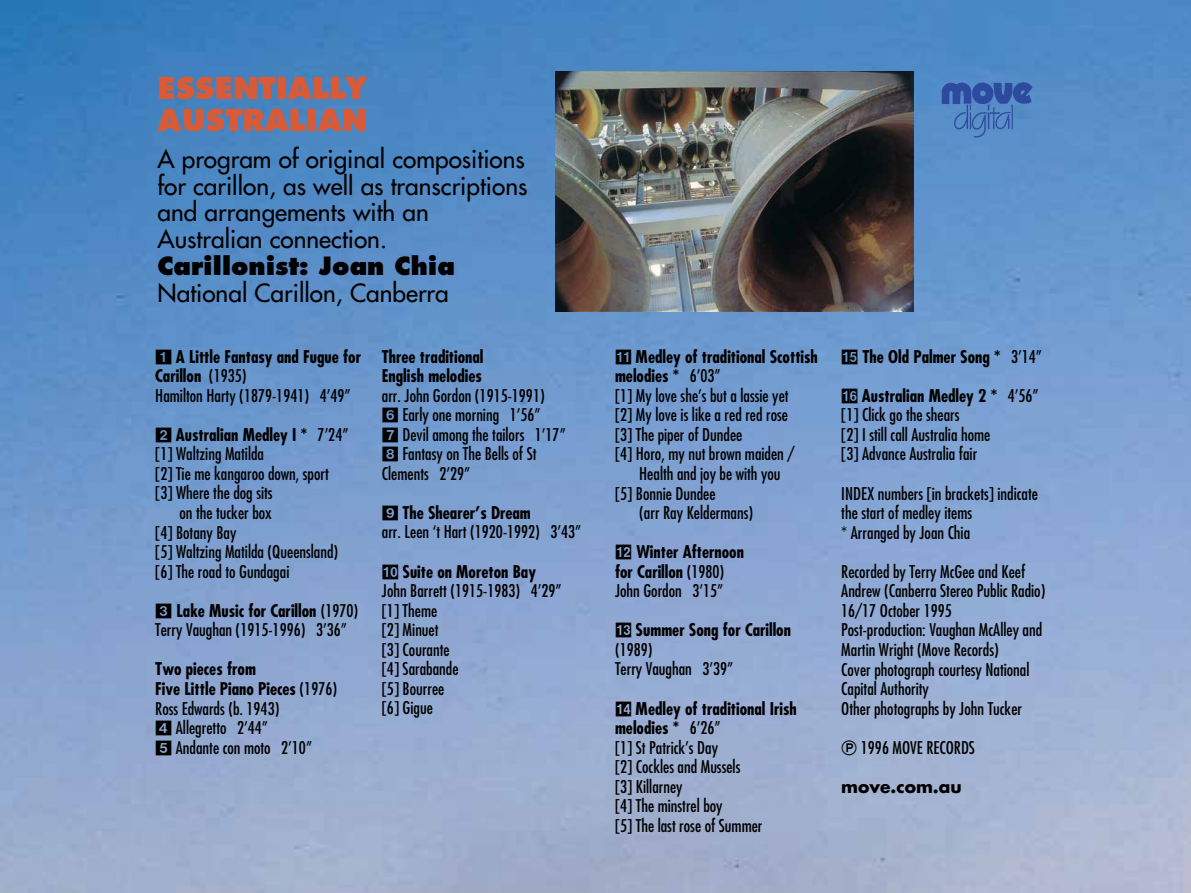
<style>
.page{position:relative;width:1191px;height:893px;background:#fff}
.page>*{position:absolute;margin:0;border:0;box-sizing:border-box;transform-origin:0 0}
.t1{font:800 29.25px/31.8px "Futura";color:#d95a36}
.t2{font:24.45px/26.8px "Futura";color:#000}
.t3{font:800 24.45px "Futura";color:#000}
.t4{font:condensed 17.1px/19.5px "Futura";color:#000}
.t5{font:700 condensed 17.1px/19.5px "Futura";color:#000}
.t6{font:700 17.1px "Futura";color:#000}
.s1{font-family:"Format Pi One S Si";font-stretch:normal}
.s2{font-weight:700}
.s3{font-family:"Format Pi One S Si";font-weight:400;font-stretch:normal}
.s4{font-weight:400}
.s5{font-family:"Format Pi Two S Si";font-stretch:normal}
</style>
<div class="page">
<img style="left:0;top:0;width:1191px;height:893px">
<img style="left:942px;top:82px;width:90px;height:55px">
<img style="left:555px;top:71px;width:358px;height:240px">
<h1 class="t1" style="left:158px;top:73px;width:211px">ESSENTIALLY<br>AUSTRALIAN</h1>
<h2 class="t2" style="left:158px;top:145px;width:371px">A program of original compositions for carillon, as well as transcriptions and arrangements with an<br>Australian connection.</h2>
<h2 class="t3" style="left:158px;top:251px;width:299px">Carillonist: Joan Chia</h2>
<h2 class="t2" style="left:158px;top:279px;width:293px">National Carillon, Canberra</h2>
<p class="t4" style="left:155px;top:346px;width:207px"><span class="s1">1</span> <span class="s2">A Little Fantasy and Fugue for<br>Carillon</span> (1935)<br>Hamilton Harty (1879-1941) 4’49”</p>
<p class="t5" style="left:155px;top:425px;width:194px"><span class="s3">2</span> Australian Medley I * <span class="s4">7’24”</span></p>
<p class="t4" style="left:155px;top:444px;width:110px">[1] Waltzing Matilda</p>
<p class="t4" style="left:155px;top:464px;width:175px">[2] Tie me kangaroo down, sport</p>
<p class="t4" style="left:155px;top:483px;width:119px">[3] Where the dog sits</p>
<p class="t4" style="left:179px;top:503px;width:94px">on the tucker box</p>
<p class="t4" style="left:155px;top:522px;width:83px">[4] Botany Bay</p>
<p class="t4" style="left:155px;top:542px;width:185px">[5] Waltzing Matilda (Queensland)</p>
<p class="t4" style="left:155px;top:561px;width:136px">[6] The road to Gundagai</p>
<p class="t4" style="left:155px;top:601px;width:204px"><span class="s1">3</span> <span class="s2">Lake Music for Carillon</span> (1970)<br>Terry Vaughan (1915-1996) 3’36”</p>
<p class="t4" style="left:155px;top:659px;width:183px"><span class="s2">Two pieces from<br>Five Little Piano Pieces</span> (1976)<br>Ross Edwards (b. 1943)<br><span class="s1">4</span> Allegretto 2’44”<br><span class="s1">5</span> Andante con moto 2’10”</p>
<p class="t5" style="left:382px;top:346px;width:103px">Three traditional<br>English melodies</p>
<p class="t4" style="left:382px;top:385px;width:185px">arr. John Gordon (1915-1991)<br><span class="s1">6</span> Early one morning 1’56”<br><span class="s1">7</span> Devil among the tailors 1’17”<br><span class="s1">8</span> Fantasy on The Bells of St<br>Clements 2’29”</p>
<p class="t4" style="left:382px;top:503px;width:201px"><span class="s1">9</span> <span class="s2">The Shearer’s Dream<br></span>arr. Leen ‘t Hart (1920-1992) 3’43”</p>
<p class="t4" style="left:382px;top:561px;width:181px"><span class="s1">q0</span> <span class="s2">Suite on Moreton Bay<br></span>John Barrett (1915-1983) 4’29” [1] Theme<br>[2] Minuet<br>[3] Courante<br>[4] Sarabande<br>[5] Bourree<br>[6] Gigue</p>
<p class="t5" style="left:615px;top:346px;width:204px"><span class="s3">qa</span> Medley of traditional Scottish</p>
<p class="t5" style="left:615px;top:366px;width:107px">melodies * <span class="s4">6’03”</span></p>
<p class="t4" style="left:615px;top:386px;width:175px">[1] My love she’s but a lassie yet</p>
<p class="t4" style="left:615px;top:405px;width:174px">[2] My love is like a red red rose</p>
<p class="t4" style="left:615px;top:425px;width:129px">[3] The piper of Dundee</p>
<p class="t4" style="left:615px;top:444px;width:181px">[4] Horo, my nut brown maiden /</p>
<p class="t4" style="left:639px;top:464px;width:143px">Health and joy be with you</p>
<p class="t4" style="left:615px;top:483px;width:102px">[5] Bonnie Dundee</p>
<p class="t4" style="left:639px;top:503px;width:115px">(arr Ray Keldermans)</p>
<p class="t5" style="left:615px;top:542px;width:130px"><span class="s3">qs</span> Winter Afternoon for Carillon <span class="s4">(1980)<br>John Gordon 3’15”</span></p>
<p class="t4" style="left:615px;top:620px;width:177px"><span class="s1">qd</span> <span class="s2">Summer Song for Carillon </span>(1989)<br>Terry Vaughan 3’39”</p>
<p class="t4" style="left:615px;top:698px;width:183px"><span class="s1">qf</span> <span class="s2">Medley of traditional Irish melodies *</span> 6’26”<br>[1] St Patrick’s Day<br>[2] Cockles and Mussels<br>[3] Killarney<br>[4] The minstrel boy<br>[5] The last rose of Summer</p>
<p class="t5" style="left:841px;top:346px;width:202px"><span class="s3">qg</span> The Old Palmer Song * <span class="s4">3’14”</span></p>
<p class="t4" style="left:841px;top:386px;width:198px"><span class="s1">qh</span> <span class="s2">Australian Medley 2 *</span> 4’56” [1] Click go the shears<br>[2] I still call Australia home<br>[3] Advance Australia fair</p>
<p class="t4" style="left:841px;top:483px;width:198px">INDEX numbers [in brackets] indicate the start of medley items<br>* Arranged by Joan Chia</p>
<p class="t4" style="left:841px;top:562px;width:206px">Recorded by Terry McGee and Keef<br>Andrew (Canberra Stereo Public Radio)<br>16/17 October 1995<br>Post-production: Vaughan McAlley and<br>Martin Wright (Move Records)<br>Cover photograph courtesy National<br>Capital Authority<br>Other photographs by John Tucker</p>
<p class="t4" style="left:841px;top:738px;width:135px"><span class="s5">P</span> 1996 MOVE RECORDS</p>
<p class="t6" style="left:841px;top:774px;width:122px">move.com.au</p>
</div>
